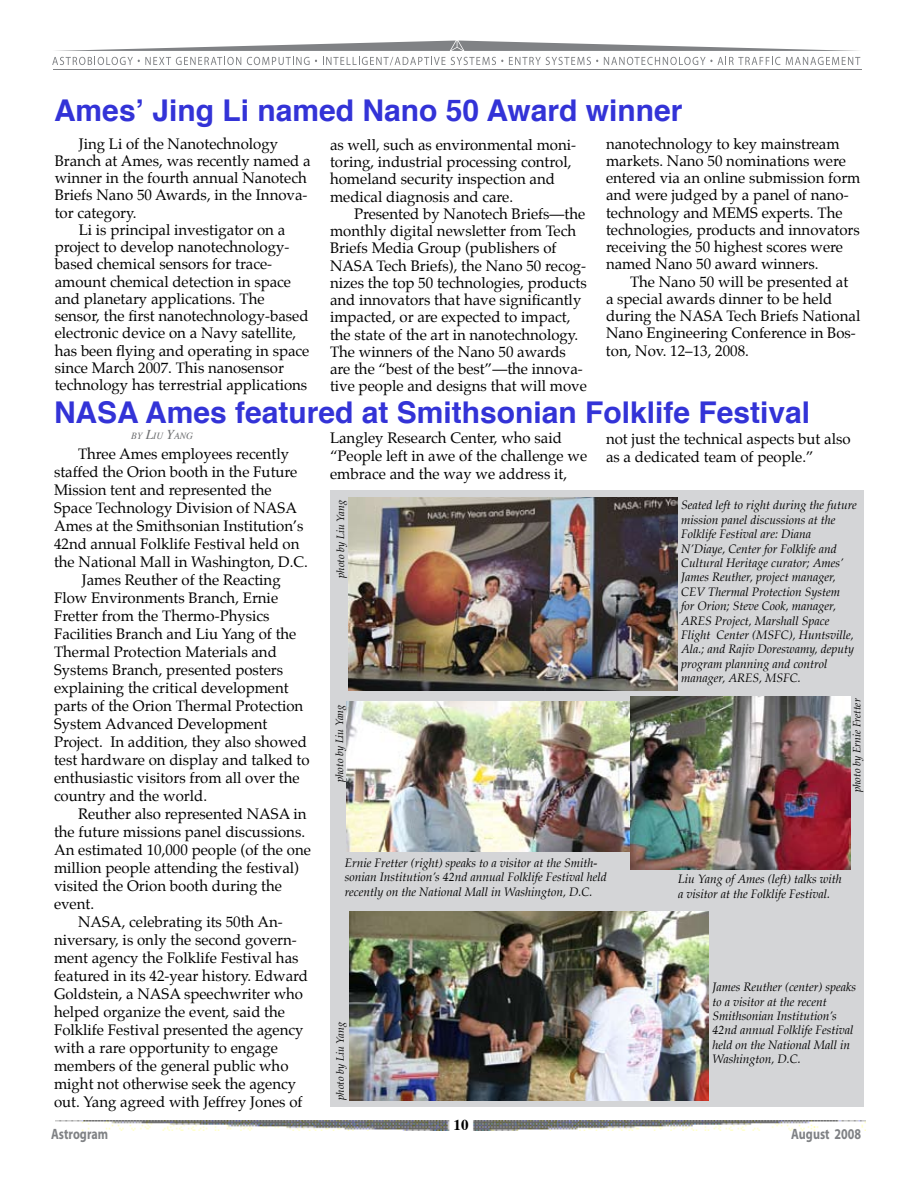
<style>
.page{position:relative;width:918px;height:1188px;background:#fff}
.page>*{position:absolute;margin:0;border:0;box-sizing:border-box;transform-origin:0 0}
.t1{font:700 30px "Helvetica";color:#3333d7}
.t2{font:15px/17.2px "Palatino";color:#000}
.t3{font:700 15px "Myriad";color:#808285;scale:.8 1}
.t4{font:700 15px "Times";color:#000}
.t5{font:italic 12px/14.4px "Palatino";color:#000}
.t6{font:italic 10.5px "Palatino";color:#000}
.t7{font:italic 9.45px "Times";color:#6d6f71}
.s1{font-size:13.5px}
</style>
<div class="page">
<img style="left:55px;top:1120px;width:810px;height:11px">
<hr style="left:53px;top:69px;width:809px;height:1px;background:#808285">
<svg style="left:56px;top:40px;width:803px;height:11px"></svg>
<svg style="left:52px;top:57px;width:189px;height:8px"></svg>
<svg style="left:247px;top:57px;width:70px;height:8px"></svg>
<svg style="left:323px;top:57px;width:180px;height:8px"></svg>
<svg style="left:509px;top:57px;width:89px;height:8px"></svg>
<svg style="left:604px;top:57px;width:176px;height:8px"></svg>
<svg style="left:786px;top:57px;width:74px;height:8px"></svg>
<div style="left:330px;top:491px;width:534px;height:616px;background:#d4d5d7"></div>
<img style="left:350px;top:911px;width:358px;height:189px">
<img style="left:346px;top:702px;width:285px;height:150px">
<img style="left:631px;top:696px;width:219px;height:173px">
<img style="left:348px;top:497px;width:329px;height:194px">
<h1 class="t1" style="left:54px;top:83px;width:630px">Ames’ Jing Li named Nano 50 Award winner</h1>
<p class="t2" style="left:330px;top:136px;width:248px">as well, such as environmental moni&shy;toring, industrial processing control, homeland security inspection and medical diagnosis and care.</p>
<p class="t2" style="left:330px;top:205px;width:258px;text-indent:24px">Presented by Nanotech Briefs—the monthly digital newsletter from Tech Briefs Media Group (publishers of NASA Tech Briefs), the Nano 50 recog&shy;nizes the top 50 technologies, products and innovators that have significantly impacted, or are expected to impact, the state of the art in nanotechnology.<br>The winners of the Nano 50 awards are the “best of the best”—the innova&shy;tive people and designs that will move</p>
<p class="t2" style="left:606px;top:135px;width:256px">nanotechnology to key mainstream markets. Nano 50 nominations were entered via an online submission form and were judged by a panel of nano&shy;technology and MEMS experts. The technologies, products and innovators receiving the 50 highest scores were named Nano 50 award winners.</p>
<p class="t2" style="left:606px;top:273px;width:256px;text-indent:24px">The Nano 50 will be presented at<br>a special awards dinner to be held during the NASA Tech Briefs National<br>Nano Engineering Conference in Bos&shy;ton, Nov. 12–13, 2008.</p>
<p class="t2" style="left:79px;top:135px;width:201px">Jing Li of the Nanotechnology</p>
<p class="t2" style="left:55px;top:152px;width:257px">Branch at Ames, was recently named a</p>
<p class="t2" style="left:55px;top:169px;width:254px">winner in the fourth annual Nanotech</p>
<p class="t2" style="left:55px;top:187px;width:254px">Briefs Nano 50 Awards, in the Innova-</p>
<p class="t2" style="left:55px;top:204px;width:83px">tor category.</p>
<p class="t2" style="left:79px;top:221px;width:208px">Li is principal investigator on a</p>
<p class="t2" style="left:55px;top:238px;width:236px">project to develop nanotechnology-</p>
<p class="t2" style="left:55px;top:256px;width:219px">based chemical sensors for trace-</p>
<p class="t2" style="left:55px;top:273px;width:238px">amount chemical detection in space</p>
<p class="t2" style="left:55px;top:290px;width:211px">and planetary applications. The</p>
<p class="t2" style="left:55px;top:307px;width:255px">sensor, the first nanotechnology-based</p>
<p class="t2" style="left:55px;top:325px;width:243px">electronic device on a Navy satellite,</p>
<p class="t2" style="left:55px;top:342px;width:256px">has been flying and operating in space</p>
<p class="t2" style="left:55px;top:359px;width:231px">since March 2007. This nanosensor</p>
<p class="t2" style="left:55px;top:376px;width:254px">technology has terrestrial applications</p>
<h1 class="t1" style="left:54px;top:386px;width:758px">NASA Ames featured at Smithsonian Folklife Festival</h1>
<p class="t2" style="left:330px;top:429px;width:259px;line-height:18px">Langley Research Center, who said “People left in awe of the challenge we embrace and the way we address it,</p>
<p class="t2" style="left:606px;top:430px;width:246px;line-height:18px">not just the technical aspects but also as a dedicated team of people.”</p>
<p class="t7" style="left:131px;top:427px;width:63px">BY <span class="s1">L</span>IU <span class="s1">Y</span>ANG</p>
<p class="t2" style="left:78px;top:445px;width:213px">Three Ames employees recently</p>
<p class="t2" style="left:54px;top:463px;width:245px">staffed the Orion booth in the Future</p>
<p class="t2" style="left:54px;top:481px;width:219px">Mission tent and represented the</p>
<p class="t2" style="left:54px;top:499px;width:245px">Space Technology Division of NASA</p>
<p class="t2" style="left:54px;top:517px;width:251px">Ames at the Smithsonian Institution’s</p>
<p class="t2" style="left:54px;top:535px;width:247px">42nd annual Folklife Festival held on</p>
<p class="t2" style="left:54px;top:553px;width:256px">the National Mall in Washington, D.C.</p>
<p class="t2" style="left:82px;top:571px;width:200px">James Reuther of the Reacting</p>
<p class="t2" style="left:54px;top:589px;width:226px">Flow Environments Branch, Ernie</p>
<p class="t2" style="left:54px;top:607px;width:217px">Fretter from the Thermo-Physics</p>
<p class="t2" style="left:54px;top:625px;width:244px">Facilities Branch and Liu Yang of the</p>
<p class="t2" style="left:54px;top:643px;width:224px">Thermal Protection Materials and</p>
<p class="t2" style="left:54px;top:661px;width:231px">Systems Branch, presented posters</p>
<p class="t2" style="left:54px;top:679px;width:236px">explaining the critical development</p>
<p class="t2" style="left:54px;top:697px;width:251px">parts of the Orion Thermal Protection</p>
<p class="t2" style="left:54px;top:715px;width:215px">System Advanced Development</p>
<p class="t2" style="left:54px;top:733px;width:255px">Project. In addition, they also showed</p>
<p class="t2" style="left:54px;top:751px;width:257px">test hardware on display and talked to</p>
<p class="t2" style="left:54px;top:769px;width:247px">enthusiastic visitors from all over the</p>
<p class="t2" style="left:54px;top:787px;width:155px">country and the world.</p>
<p class="t2" style="left:78px;top:805px;width:230px">Reuther also represented NASA in</p>
<p class="t2" style="left:54px;top:823px;width:253px">the future missions panel discussions.</p>
<p class="t2" style="left:54px;top:841px;width:258px">An estimated 10,000 people (of the one</p>
<p class="t2" style="left:54px;top:859px;width:247px">million people attending the festival)</p>
<p class="t2" style="left:54px;top:877px;width:230px">visited the Orion booth during the</p>
<p class="t2" style="left:54px;top:895px;width:42px">event.</p>
<p class="t2" style="left:78px;top:913px;width:206px">NASA, celebrating its 50th An-</p>
<p class="t2" style="left:54px;top:931px;width:244px">niversary, is only the second govern-</p>
<p class="t2" style="left:54px;top:949px;width:246px">ment agency the Folklife Festival has</p>
<p class="t2" style="left:54px;top:967px;width:256px">featured in its 42-year history. Edward</p>
<p class="t2" style="left:54px;top:985px;width:251px">Goldstein, a NASA speechwriter who</p>
<p class="t2" style="left:54px;top:1003px;width:233px">helped organize the event, said the</p>
<p class="t2" style="left:54px;top:1021px;width:251px">Folklife Festival presented the agency</p>
<p class="t2" style="left:54px;top:1039px;width:225px">with a rare opportunity to engage</p>
<p class="t2" style="left:54px;top:1057px;width:236px">members of the general public who</p>
<p class="t2" style="left:54px;top:1075px;width:244px">might not otherwise seek the agency</p>
<p class="t2" style="left:54px;top:1093px;width:250px">out. Yang agreed with Jeffrey Jones of</p>
<p class="t6" style="left:332px;top:578px;width:79px;rotate:-90deg">photo by Liu Yang</p>
<p class="t5" style="left:681px;top:498px;width:177px">Seated left to right during the future mission panel discussions at the<br>Folklife Festival are: Diana<br>N’Diaye, Center for Folklife and<br>Cultural Heritage curator; Ames’<br>James Reuther, project manager,<br>CEV Thermal Protection System<br>for Orion; Steve Cook, manager,<br>ARES Project, Marshall Space<br>Flight Center (MSFC), Huntsville,<br>Ala.; and Rajiv Doreswamy, deputy program planning and control manager, ARES, MSFC.</p>
<p class="t6" style="left:849px;top:792px;width:95px;rotate:-90deg">photo by Ernie Fretter</p>
<p class="t6" style="left:331px;top:782px;width:79px;rotate:-90deg">photo by Liu Yang</p>
<p class="t5" style="left:345px;top:856px;width:264px">Ernie Fretter (right) speaks to a visitor at the Smith&shy;sonian Institution’s 42nd annual Folklife Festival held recently on the National Mall in Washington, D.C.</p>
<p class="t5" style="left:678px;top:872px;width:165px">Liu Yang of Ames (left) talks with a visitor at the Folklife Festival.</p>
<p class="t5" style="left:712px;top:980px;width:145px">James Reuther (center) speaks to a visitor at the recent<br>Smithsonian Institution’s<br>42nd annual Folklife Festival held on the National Mall in<br>Washington, D.C.</p>
<p class="t6" style="left:332px;top:1100px;width:79px;rotate:-90deg">photo by Liu Yang</p>
<p class="t4" style="left:454px;top:1110px;width:16px">10</p>
<p class="t3" style="left:51px;top:1127px;width:73px">Astrogram</p>
<p class="t3" style="left:791px;top:1127px;width:89px">August 2008</p>
</div>
